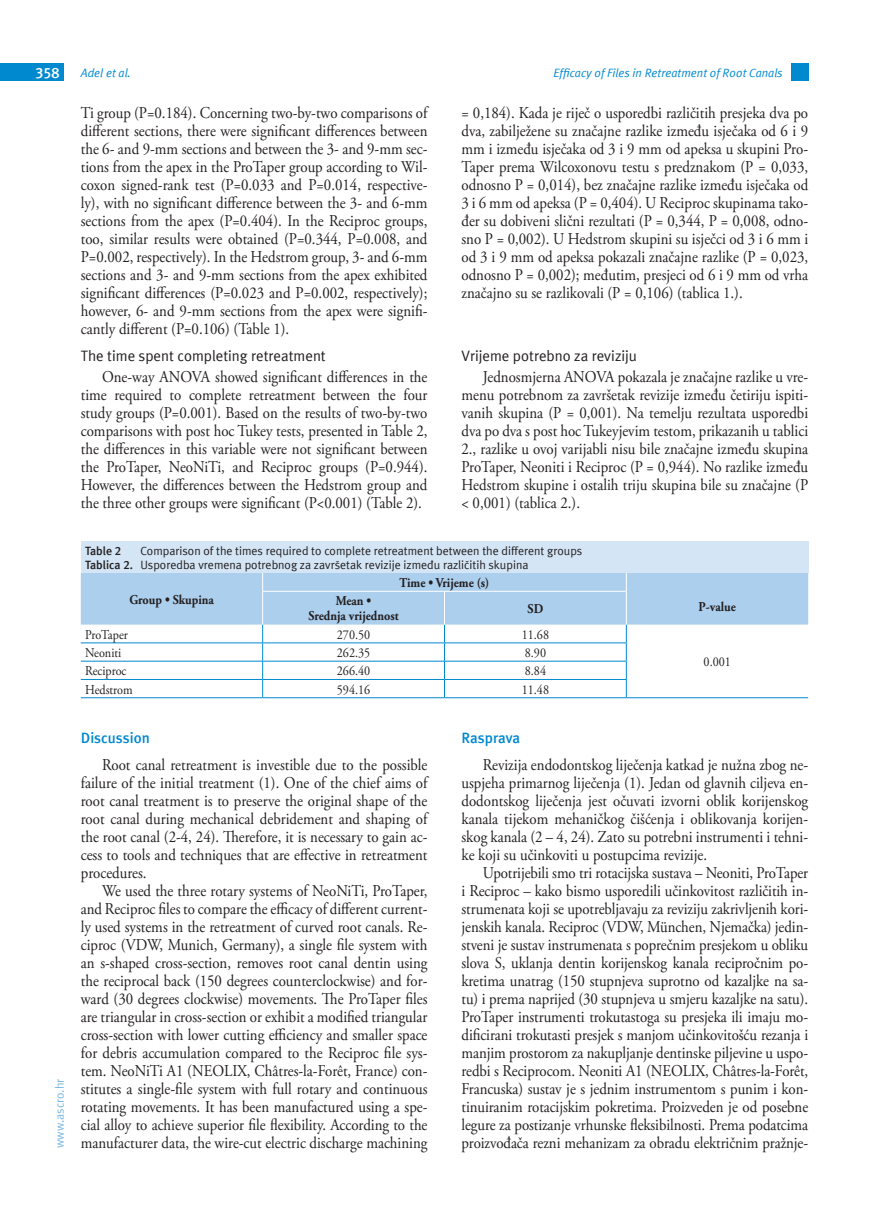
<style>
.page{position:relative;width:872px;height:1212px;background:#fff}
.page>*{position:absolute;margin:0;border:0;box-sizing:border-box;transform-origin:0 0}
.t1{font:16.5px/18px "Adobe Garamond Pro";color:#231f20;text-align:justify;scale:.9 1}
.t2{font:15px "Meta ASC";color:#231f20}
.t3{font:700 15px "Meta ASC";color:#0089cf}
.t4{font:700 15px "Meta ASC";color:#fff}
.t5{font:13.5px "Adobe Garamond Pro";color:#231f20;scale:.9 1}
.t6{font:700 13.5px/15px "Adobe Garamond Pro";color:#231f20;text-align:center;scale:.9 1}
.t7{font:12px/13.5px "Meta ASC";color:#231f20}
.t8{font:italic 12px "Meta ASC";color:#0089cf}
.t9{font:12px "Meta ASC";color:#77b6e4}
.t10{font:700 12px "Meta ASC";color:#231f20}
.s1{font-weight:700}
</style>
<div class="page">
<div style="left:791px;top:64px;width:17px;height:17px;background:#0089cf"></div>
<div style="left:0;top:64px;width:64px;height:17px;background:#0089cf"></div>
<hr style="left:626px;top:697px;width:182px;height:1px;background:#0089cf">
<hr style="left:81px;top:697px;width:182px;height:1px;background:#0089cf">
<hr style="left:263px;top:697px;width:181px;height:1px;background:#0089cf">
<hr style="left:444px;top:697px;width:182px;height:1px;background:#0089cf">
<svg style="left:81px;top:573px;width:727px;height:124px"></svg>
<hr style="left:262px;top:591px;width:182px;height:1px;background:#fff">
<hr style="left:262px;top:592px;width:1px;height:32px;background:#fff">
<hr style="left:444px;top:591px;width:182px;height:1px;background:#fff">
<hr style="left:444px;top:592px;width:1px;height:32px;background:#fff">
<hr style="left:626px;top:592px;width:1px;height:32px;background:#fff">
<div style="left:81px;top:541px;width:727px;height:32px;background:#d4e6f6"></div>
<p class="t4" style="left:35px;top:64px;width:26px">358</p>
<p class="t8" style="left:81px;top:66px;width:52px">Adel et al.</p>
<p class="t8" style="left:553px;top:66px;width:231px">Efficacy of Files in Retreatment of Root Canals</p>
<p class="t1" style="left:81px;top:105px;width:387px">Ti group (P=0.184). Concerning two-by-two comparisons of different sections, there were significant differences between the 6- and 9-mm sections and between the 3- and 9-mm sec&shy;tions from the apex in the ProTaper group according to Wil&shy;coxon signed-rank test (P=0.033 and P=0.014, respective&shy;ly), with no significant difference between the 3- and 6-mm sections from the apex (P=0.404). In the Reciproc groups, too, similar results were obtained (P=0.344, P=0.008, and P=0.002, respectively). In the Hedstrom group, 3- and 6-mm sections and 3- and 9-mm sections from the apex exhibited significant differences (P=0.023 and P=0.002, respectively); however, 6- and 9-mm sections from the apex were signifi&shy;cantly different (P=0.106) (Table 1).</p>
<p class="t2" style="left:81px;top:347px;width:246px">The time spent completing retreatment</p>
<p class="t1" style="left:81px;top:369px;width:387px;text-indent:21px">One-way ANOVA showed significant differences in the time required to complete retreatment between the four study groups (P=0.001). Based on the results of two-by-two comparisons with post hoc Tukey tests, presented in Table 2, the differences in this variable were not significant between the ProTaper, NeoNiTi, and Reciproc groups (P=0.944).<br>However, the differences between the Hedstrom group and the three other groups were significant (P&lt;0.001) (Table 2).</p>
<p class="t1" style="left:461px;top:105px;width:387px">= 0,184). Kada je riječ o usporedbi različitih presjeka dva po dva, zabilježene su značajne razlike između isječaka od 6 i 9 mm i između isječaka od 3 i 9 mm od apeksa u skupini Pro-Taper prema Wilcoxonovu testu s predznakom (P = 0,033, odnosno P = 0,014), bez značajne razlike između isječaka od 3 i 6 mm od apeksa (P = 0,404). U Reciproc skupinama tako&shy;đer su dobiveni slični rezultati (P = 0,344, P = 0,008, odno&shy;sno P = 0,002). U Hedstrom skupini su isječci od 3 i 6 mm i od 3 i 9 mm od apeksa pokazali značajne razlike (P = 0,023, odnosno P = 0,002); međutim, presjeci od 6 i 9 mm od vrha značajno su se razlikovali (P = 0,106) (tablica 1.).</p>
<p class="t2" style="left:461px;top:347px;width:177px">Vrijeme potrebno za reviziju</p>
<p class="t1" style="left:461px;top:369px;width:387px;text-indent:21px">Jednosmjerna ANOVA pokazala je značajne razlike u vre&shy;menu potrebnom za završetak revizije između četiriju ispiti&shy;vanih skupina (P = 0,001). Na temelju rezultata usporedbi dva po dva s post hoc Tukeyjevim testom, prikazanih u tablici 2., razlike u ovoj varijabli nisu bile značajne između skupina ProTaper, Neoniti i Reciproc (P = 0,944). No razlike između Hedstrom skupine i ostalih triju skupina bile su značajne (P &lt; 0,001) (tablica 2.).</p>
<p class="t10" style="left:85px;top:544px;width:38px">Table 2</p>
<p class="t7" style="left:85px;top:544px;width:499px;text-indent:55px">Comparison of the times required to complete retreatment between the different groups<br><span class="s1">Tablica 2.</span> Usporedba vremena potrebnog za završetak revizije između različitih skupina</p>
<p class="t9" style="left:53px;top:1148px;width:71px;rotate:-90deg">www.ascro.hr</p>
<p class="t6" style="left:130px;top:592px;width:95px">Group • Skupina</p>
<p class="t6" style="left:400px;top:575px;width:101px">Time • Vrijeme (s)</p>
<p class="t6" style="left:308px;top:594px;width:102px">Mean •<br>Srednja vrijednost</p>
<p class="t6" style="left:527px;top:601px;width:19px">SD</p>
<p class="t5" style="left:85px;top:626px;width:49px">ProTaper</p>
<p class="t5" style="left:337px;top:626px;width:39px">270.50</p>
<p class="t5" style="left:522px;top:626px;width:32px">11.68</p>
<p class="t5" style="left:85px;top:644px;width:42px">Neoniti</p>
<p class="t5" style="left:337px;top:644px;width:39px">262.35</p>
<p class="t5" style="left:525px;top:644px;width:25px">8.90</p>
<p class="t5" style="left:85px;top:663px;width:47px">Reciproc</p>
<p class="t5" style="left:337px;top:663px;width:39px">266.40</p>
<p class="t5" style="left:525px;top:663px;width:25px">8.84</p>
<p class="t5" style="left:85px;top:681px;width:54px">Hedstrom</p>
<p class="t5" style="left:337px;top:681px;width:39px">594.16</p>
<p class="t5" style="left:522px;top:681px;width:32px">11.48</p>
<p class="t6" style="left:698px;top:600px;width:43px">P-value</p>
<p class="t5" style="left:703px;top:654px;width:32px">0.001</p>
<p class="t3" style="left:81px;top:729px;width:70px">Discussion</p>
<p class="t1" style="left:81px;top:756px;width:387px;text-indent:21px">Root canal retreatment is investible due to the possible failure of the initial treatment (1). One of the chief aims of root canal treatment is to preserve the original shape of the root canal during mechanical debridement and shaping of the root canal (2-4, 24). Therefore, it is necessary to gain ac&shy;cess to tools and techniques that are effective in retreatment procedures.</p>
<p class="t1" style="left:81px;top:882px;width:387px;text-indent:21px">We used the three rotary systems of NeoNiTi, ProTaper, and Reciproc files to compare the efficacy of different current&shy;ly used systems in the retreatment of curved root canals. Re&shy;ciproc (VDW, Munich, Germany), a single file system with an s-shaped cross-section, removes root canal dentin using the reciprocal back (150 degrees counterclockwise) and for&shy;ward (30 degrees clockwise) movements. The ProTaper files are triangular in cross-section or exhibit a modified triangular cross-section with lower cutting efficiency and smaller space for debris accumulation compared to the Reciproc file sys&shy;tem. NeoNiTi A1 (NEOLIX, Châtres-la-Forêt, France) con&shy;stitutes a single-file system with full rotary and continuous rotating movements. It has been manufactured using a spe&shy;cial alloy to achieve superior file flexibility. According to the manufacturer data, the wire-cut electric discharge machining</p>
<p class="t3" style="left:461px;top:729px;width:60px">Rasprava</p>
<p class="t1" style="left:461px;top:756px;width:387px;text-indent:21px">Revizija endodontskog liječenja katkad je nužna zbog ne&shy;uspjeha primarnog liječenja (1). Jedan od glavnih ciljeva en&shy;dodontskog liječenja jest očuvati izvorni oblik korijenskog kanala tijekom mehaničkog čišćenja i oblikovanja korijen&shy;skog kanala (2 – 4, 24). Zato su potrebni instrumenti i tehni&shy;ke koji su učinkoviti u postupcima revizije.</p>
<p class="t1" style="left:461px;top:864px;width:387px;text-indent:21px">Upotrijebili smo tri rotacijska sustava – Neoniti, ProTaper i Reciproc – kako bismo usporedili učinkovitost različitih in&shy;strumenata koji se upotrebljavaju za reviziju zakrivljenih kori&shy;jenskih kanala. Reciproc (VDW, München, Njemačka) jedin&shy;stveni je sustav instrumenata s poprečnim presjekom u obliku slova S, uklanja dentin korijenskog kanala recipročnim po&shy;kretima unatrag (150 stupnjeva suprotno od kazaljke na sa&shy;tu) i prema naprijed (30 stupnjeva u smjeru kazaljke na satu).<br>ProTaper instrumenti trokutastoga su presjeka ili imaju mo&shy;dificirani trokutasti presjek s manjom učinkovitošću rezanja i manjim prostorom za nakupljanje dentinske piljevine u uspo&shy;redbi s Reciprocom. Neoniti A1 (NEOLIX, Châtres-la-Forêt, Francuska) sustav je s jednim instrumentom s punim i kon&shy;tinuiranim rotacijskim pokretima. Proizveden je od posebne legure za postizanje vrhunske fleksibilnosti. Prema podatcima proizvođača rezni mehanizam za obradu električnim pražnje-</p>
</div>
